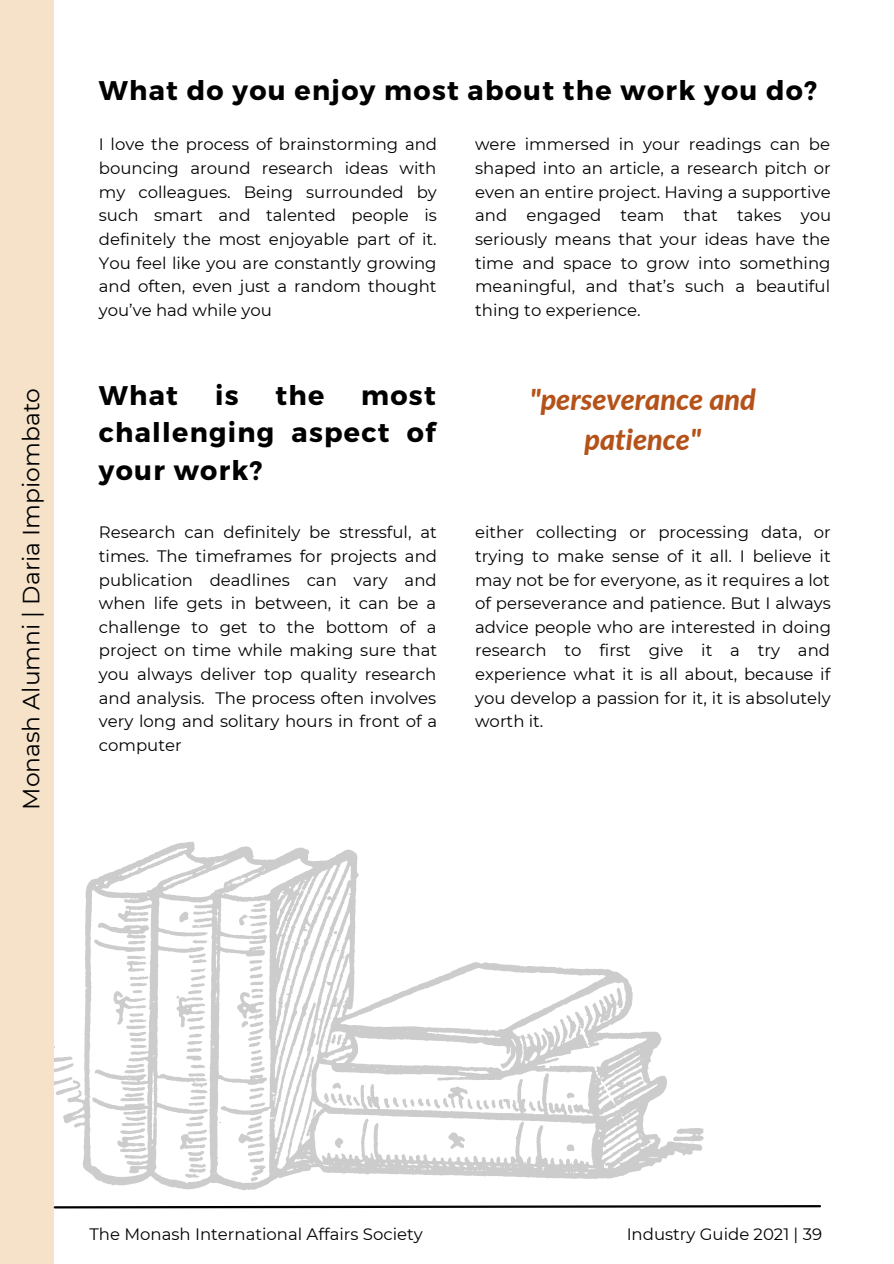
<style>
.page{position:relative;width:894px;height:1264px;background:#fff}
.page>*{position:absolute;margin:0;border:0;box-sizing:border-box;transform-origin:0 0}
.t1{font:italic 800 28.8px/39.5px "Lato";color:#b45219;text-align:center}
.t2{font:700 27px/37.2px "Montserrat";letter-spacing:.045em;color:#000;text-align:justify}
.t3{font:23.4px "Montserrat";color:#000}
.t4{font:16.5px/23.7px "Montserrat";color:#000;text-align:justify}
</style>
<div class="page">
<svg style="left:63px;top:841px;width:639px;height:349px"></svg>
<svg style="left:54px;top:1039px;width:26px;height:56px"></svg>
<svg style="left:673px;top:1127px;width:31px;height:14px"></svg>
<svg style="left:120px;top:1087px;width:25px;height:14px"></svg>
<svg style="left:124px;top:1063px;width:21px;height:10px"></svg>
<svg style="left:94px;top:922px;width:55px;height:126px"></svg>
<svg style="left:117px;top:1109px;width:30px;height:43px"></svg>
<svg style="left:179px;top:911px;width:9px;height:11px"></svg>
<svg style="left:188px;top:1089px;width:20px;height:16px"></svg>
<svg style="left:192px;top:939px;width:15px;height:4px"></svg>
<svg style="left:176px;top:953px;width:30px;height:129px"></svg>
<svg style="left:180px;top:1115px;width:29px;height:62px"></svg>
<svg style="left:249px;top:1087px;width:16px;height:20px"></svg>
<svg style="left:239px;top:902px;width:28px;height:31px"></svg>
<svg style="left:238px;top:1115px;width:27px;height:66px"></svg>
<svg style="left:237px;top:959px;width:27px;height:113px"></svg>
<svg style="left:448px;top:1132px;width:17px;height:16px"></svg>
<svg style="left:335px;top:1137px;width:8px;height:11px"></svg>
<svg style="left:566px;top:1144px;width:8px;height:7px"></svg>
<svg style="left:566px;top:1092px;width:8px;height:6px"></svg>
<svg style="left:324px;top:1082px;width:35px;height:23px"></svg>
<svg style="left:528px;top:1101px;width:9px;height:10px"></svg>
<svg style="left:383px;top:1086px;width:127px;height:23px"></svg>
<svg style="left:567px;top:1104px;width:6px;height:9px"></svg>
<svg style="left:616px;top:987px;width:6px;height:26px"></svg>
<svg style="left:564px;top:1013px;width:23px;height:25px"></svg>
<svg style="left:333px;top:931px;width:4px;height:3px"></svg>
<svg style="left:330px;top:944px;width:9px;height:7px"></svg>
<svg style="left:287px;top:978px;width:3px;height:11px"></svg>
<svg style="left:331px;top:1032px;width:17px;height:19px"></svg>
<div style="left:0;top:0;width:54px;height:1263px;background:#f5e2c8"></div>
<svg style="left:53px;top:1205px;width:768px;height:4px"></svg>
<h3 class="t3" style="left:17px;top:809px;width:423px;rotate:-90deg">Monash Alumni | Daria Impiombato</h3>
<h2 class="t2" style="left:99px;top:70px;width:719px">What do you enjoy most about the work you do?</h2>
<p class="t4" style="left:99px;top:133px;width:340px">I love the process of brainstorming and bouncing around research ideas with my colleagues. Being surrounded by such smart and talented people is definitely the most enjoyable part of it.<br>You feel like you are constantly growing and often, even just a random thought you’ve had while you</p>
<p class="t4" style="left:475px;top:133px;width:357px">were immersed in your readings can be shaped into an article, a research pitch or even an entire project. Having a supportive and engaged team that takes you seriously means that your ideas have the time and space to grow into something meaningful, and that’s such a beautiful thing to experience.</p>
<h2 class="t2" style="left:99px;top:375px;width:81px">What</h2>
<h2 class="t2" style="left:215px;top:375px;width:25px">is</h2>
<h2 class="t2" style="left:275px;top:375px;width:50px">the</h2>
<h2 class="t2" style="left:99px;top:375px;width:338px;text-indent:262px">most challenging aspect of your work?</h2>
<p class="t4" style="left:99px;top:520px;width:340px">Research can definitely be stressful, at times. The timeframes for projects and publication deadlines can vary and when life gets in between, it can be a challenge to get to the bottom of a project on time while making sure that you always deliver top quality research and analysis. The process often involves very long and solitary hours in front of a computer</p>
<h1 class="t1" style="left:529px;top:379px;width:227px">"perseverance and patience"</h1>
<p class="t4" style="left:475px;top:520px;width:357px">either collecting or processing data, or trying to make sense of it all. I believe it may not be for everyone, as it requires a lot of perseverance and patience. But I always advice people who are interested in doing research to first give it a try and experience what it is all about, because if you develop a passion for it, it is absolutely worth it.</p>
<p class="t4" style="left:89px;top:1222px;width:335px">The Monash International Affairs Society</p>
<p class="t4" style="left:626px;top:1222px;width:197px">Industry Guide 2021 | 39</p>
</div>
